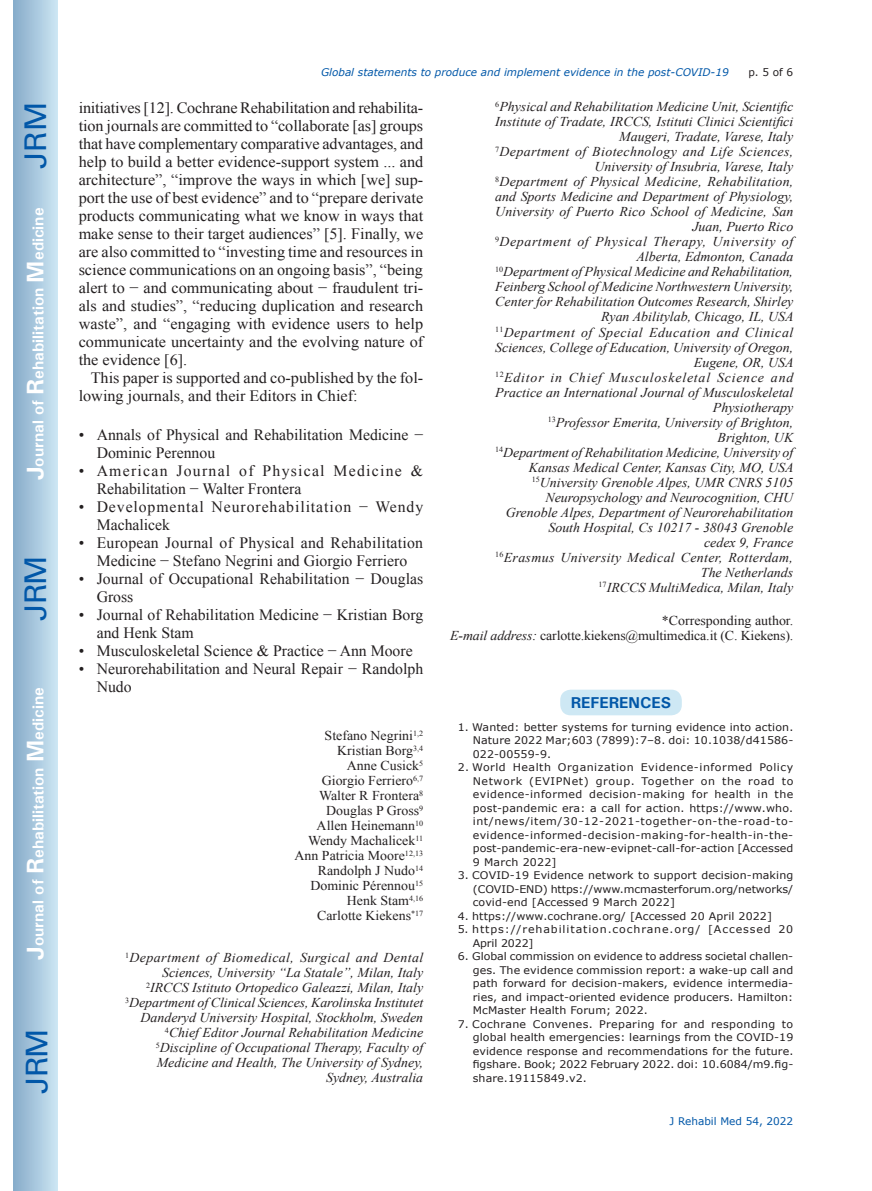
<style>
.page{position:relative;width:872px;height:1191px;background:#fff}
.page>*{position:absolute;margin:0;border:0;box-sizing:border-box;transform-origin:0 0}
.t1{font:30px "Univers";letter-spacing:-.03em;color:#0157a8}
.Txi{font:15.75px/18px "Times New Roman";color:#231f20}
.Txi-2{font:15.75px/18px "Times New Roman";letter-spacing:.08em;color:#231f20}
.t2{font:700 15.75px "Univers";color:#fff}
.Txi-3{font:15.75px/18px "Times New Roman";letter-spacing:.06em;color:#231f20}
.RRH{font:700 15.75px "Univers";color:#0157a8}
.Tx{font:italic 13.5px/15px "Times New Roman";color:#231f20;text-align:right}
.Tx-2{font:13.5px "Times New Roman";color:#231f20}
.Tx-3{font:italic 13.5px/15px "Times New Roman";letter-spacing:.025em;color:#231f20;text-align:right}
.Tx-4{font:italic 13.5px/15px "Times New Roman";letter-spacing:.04em;color:#231f20;text-align:right}
.Tx_italic{font:italic 13.5px "Times New Roman";color:#231f20}
.t3{font:10.5px/13.5px "Verdana";letter-spacing:.01em;color:#231f20;text-align:justify;scale:1.05 1}
.t4{font:italic 10.5px "Verdana";color:#0157a8}
.t5{font:10.5px/13.5px "Verdana";letter-spacing:.08em;color:#231f20;scale:1.05 1}
.t6{font:10.5px "Verdana";color:#0157a8}
.t7{font:10.5px "Verdana";letter-spacing:.01em;color:#231f20}
.s1{font-size:24px}
.s2{font-style:italic}
</style>
<div class="page">
<div style="left:14px;top:0;width:43px;height:1191px;background:linear-gradient(to right,#88acca,#cbe5f2)"></div>
<div style="left:560px;top:689px;width:122px;height:26px;background:#cee8f4;border-radius:10px"></div>
<h1 class="t1" style="left:18px;top:169px;width:68px;rotate:-90deg">JRM</h1>
<p class="t2" style="left:28px;top:480px;width:274px;rotate:-90deg"><span class="s1">J</span>ournal of <span class="s1">R</span>ehabilitation <span class="s1">M</span>edicine</p>
<h1 class="t1" style="left:18px;top:620px;width:67px;rotate:-90deg">JRM</h1>
<p class="t2" style="left:28px;top:959px;width:274px;rotate:-90deg"><span class="s1">J</span>ournal of <span class="s1">R</span>ehabilitation <span class="s1">M</span>edicine</p>
<h1 class="t1" style="left:19px;top:1093px;width:67px;rotate:-90deg">JRM</h1>
<p class="t4" style="left:321px;top:65px;width:409px">Global statements to produce and implement evidence in the post-COVID-19</p>
<p class="t7" style="left:748px;top:65px;width:46px">p. 5 of 6</p>
<p class="Txi" style="left:79px;top:98px;width:346px;text-align:justify">initiatives [12]. Cochrane Rehabilitation and rehabilita&shy;tion journals are committed to “collaborate [as] groups that have complementary comparative advantages, and help to build a better evidence-support system ... and architecture”, “improve the ways in which [we] sup&shy;port the use of best evidence” and to “prepare derivate products communicating what we know in ways that make sense to their target audiences” [5]. Finally, we are also committed to “investing time and resources in science communications on an ongoing basis”, “being alert to − and communicating about − fraudulent tri&shy;als and studies”, “reducing duplication and research waste”, and “engaging with evidence users to help communicate uncertainty and the evolving nature of the evidence [6].</p>
<p class="Txi" style="left:79px;top:368px;width:346px;text-indent:12px">This paper is supported and co-published by the fol&shy;lowing journals, and their Editors in Chief:</p>
<p class="Txi" style="left:97px;top:425px;width:328px;text-indent:-18px">• Annals of Physical and Rehabilitation Medicine −<br>Dominic Perennou</p>
<p class="Txi-2" style="left:97px;top:461px;width:328px;text-indent:-18px">• American Journal of Physical Medicine &amp;<br>Rehabilitation − Walter Frontera</p>
<p class="Txi-3" style="left:97px;top:497px;width:328px;text-indent:-18px">• Developmental Neurorehabilitation − Wendy<br>Machalicek</p>
<p class="Txi" style="left:79px;top:533px;width:346px;text-align:center">• European Journal of Physical and Rehabilitation<br>Medicine − Stefano Negrini and Giorgio Ferriero</p>
<p class="Txi" style="left:97px;top:569px;width:328px;text-indent:-18px">• Journal of Occupational Rehabilitation − Douglas<br>Gross</p>
<p class="Txi" style="left:97px;top:605px;width:328px;text-indent:-18px">• Journal of Rehabilitation Medicine − Kristian Borg and Henk Stam</p>
<p class="Txi" style="left:79px;top:641px;width:335px">• Musculoskeletal Science &amp; Practice − Ann Moore</p>
<p class="Txi" style="left:97px;top:659px;width:328px;text-indent:-18px">• Neurorehabilitation and Neural Repair − Randolph<br>Nudo</p>
<p class="Tx-2" style="left:325px;top:726px;width:100px">Stefano Negrini<sup>1,2</sup></p>
<p class="Tx-2" style="left:337px;top:741px;width:87px">Kristian Borg<sup>3,4</sup></p>
<p class="Tx-2" style="left:347px;top:756px;width:78px">Anne Cusick<sup>5</sup></p>
<p class="Tx-2" style="left:322px;top:771px;width:103px">Giorgio Ferriero<sup>6,7</sup></p>
<p class="Tx-2" style="left:319px;top:786px;width:106px">Walter R Frontera<sup>8</sup></p>
<p class="Tx-2" style="left:326px;top:801px;width:99px">Douglas P Gross<sup>9</sup></p>
<p class="Tx-2" style="left:317px;top:816px;width:108px">Allen Heinemann<sup>10</sup></p>
<p class="Tx-2" style="left:308px;top:831px;width:117px">Wendy Machalicek<sup>11</sup></p>
<p class="Tx-2" style="left:294px;top:846px;width:130px">Ann Patricia Moore<sup>12,13</sup></p>
<p class="Tx-2" style="left:318px;top:861px;width:107px">Randolph J Nudo<sup>14</sup></p>
<p class="Tx-2" style="left:310px;top:876px;width:114px">Dominic Pérennou<sup>15</sup></p>
<p class="Tx-2" style="left:347px;top:891px;width:78px">Henk Stam<sup>4,16</sup></p>
<p class="Tx-2" style="left:317px;top:906px;width:107px">Carlotte Kiekens<sup>*17</sup></p>
<p class="Tx" style="left:125px;top:950px;width:300px"><sup>1</sup>Department of Biomedical, Surgical and Dental<br>Sciences, University “La Statale”, Milan, Italy</p>
<p class="Tx" style="left:146px;top:980px;width:279px"><sup>2</sup>IRCCS Istituto Ortopedico Galeazzi, Milan, Italy</p>
<p class="Tx" style="left:125px;top:995px;width:300px"><sup>3</sup>Department of Clinical Sciences, Karolinska Institutet<br>Danderyd University Hospital, Stockholm, Sweden</p>
<p class="Tx" style="left:165px;top:1025px;width:260px"><sup>4</sup>Chief Editor Journal Rehabilitation Medicine</p>
<p class="Tx" style="left:156px;top:1040px;width:269px"><sup>5</sup>Discipline of Occupational Therapy, Faculty of<br>Medicine and Health, The University of Sydney,<br>Sydney, Australia</p>
<p class="Tx" style="left:495px;top:99px;width:299px"><sup>6</sup>Physical and Rehabilitation Medicine Unit, Scientific<br>Institute of Tradate, IRCCS, Istituti Clinici Scientifici<br>Maugeri, Tradate, Varese, Italy</p>
<p class="Tx-3" style="left:495px;top:144px;width:300px"><sup>7</sup>Department of Biotechnology and Life Sciences,<br>University of Insubria, Varese, Italy</p>
<p class="Tx" style="left:495px;top:174px;width:300px"><sup>8</sup>Department of Physical Medicine, Rehabilitation, and Sports Medicine and Department of Physiology, University of Puerto Rico School of Medicine, San Juan, Puerto Rico</p>
<p class="Tx-4" style="left:495px;top:234px;width:299px"><sup>9</sup>Department of Physical Therapy, University of<br>Alberta, Edmonton, Canada</p>
<p class="Tx" style="left:495px;top:264px;width:300px"><sup>10</sup>Department of Physical Medicine and Rehabilitation, Feinberg School of Medicine Northwestern University, Center for Rehabilitation Outcomes Research, Shirley Ryan Abilitylab, Chicago, IL, USA</p>
<p class="Tx" style="left:495px;top:324px;width:300px"><sup>11</sup>Department of Special Education and Clinical<br>Sciences, College of Education, University of Oregon,<br>Eugene, OR, USA</p>
<p class="Tx" style="left:495px;top:369px;width:299px"><sup>12</sup>Editor in Chief Musculoskeletal Science and<br>Practice an International Journal of Musculoskeletal<br>Physiotherapy</p>
<p class="Tx" style="left:547px;top:414px;width:247px"><sup>13</sup>Professor Emerita, University of Brighton,<br>Brighton, UK</p>
<p class="Tx" style="left:495px;top:444px;width:300px"><sup>14</sup>Department of Rehabilitation Medicine, University of<br>Kansas Medical Center, Kansas City, MO, USA</p>
<p class="Tx" style="left:506px;top:474px;width:289px"><sup>15</sup>University Grenoble Alpes, UMR CNRS 5105<br>Neuropsychology and Neurocognition, CHU Grenoble Alpes, Department of Neurorehabilitation South Hospital, Cs 10217 - 38043 Grenoble<br>cedex 9, France</p>
<p class="Tx-3" style="left:495px;top:549px;width:299px"><sup>16</sup>Erasmus University Medical Center, Rotterdam,<br>The Netherlands</p>
<p class="Tx_italic" style="left:598px;top:578px;width:196px"><sup>17</sup>IRCCS MultiMedica, Milan, Italy</p>
<p class="Tx-2" style="left:662px;top:611px;width:133px">*Corresponding author.</p>
<p class="Tx-2" style="left:450px;top:626px;width:344px"><span class="s2">E-mail address:</span> carlotte.kiekens@multimedica.it (C. Kiekens).</p>
<p class="RRH" style="left:571px;top:692px;width:102px">REFERENCES</p>
<p class="t3" style="left:473px;top:720px;width:307px;text-indent:-15px">1. Wanted: better systems for turning evidence into action.<br>Nature 2022 Mar;603 (7899):7–8. doi: 10.1038/d41586- 022-00559-9.</p>
<p class="t3" style="left:473px;top:760px;width:307px;text-indent:-15px">2. World Health Organization Evidence-informed Policy Network (EVIPNet) group. Together on the road to evidence-informed decision-making for health in the post-pandemic era: a call for action. https://www.who. int/news/item/30-12-2021-together-on-the-road-to&shy;evidence-informed-decision-making-for-health-in-the&shy;post-pandemic-era-new-evipnet-call-for-action [Accessed 9 March 2022]</p>
<p class="t3" style="left:473px;top:868px;width:307px;text-indent:-15px">3. COVID-19 Evidence network to support decision-making (COVID-END) https://www.mcmasterforum.org/networks/ covid-end [Accessed 9 March 2022]</p>
<p class="t3" style="left:458px;top:909px;width:301px">4. https://www.cochrane.org/ [Accessed 20 April 2022]</p>
<p class="t5" style="left:473px;top:922px;width:307px;text-indent:-15px">5. https://rehabilitation.cochrane.org/ [Accessed 20<br>April 2022]</p>
<p class="t3" style="left:473px;top:949px;width:307px;text-indent:-15px">6. Global commission on evidence to address societal challen&shy;ges. The evidence commission report: a wake-up call and path forward for decision-makers, evidence intermedia&shy;ries, and impact-oriented evidence producers. Hamilton:<br>McMaster Health Forum; 2022.</p>
<p class="t3" style="left:473px;top:1017px;width:307px;text-indent:-15px">7. Cochrane Convenes. Preparing for and responding to global health emergencies: learnings from the COVID-19 evidence response and recommendations for the future. figshare. Book; 2022 February 2022. doi: 10.6084/m9.fig&shy;share.19115849.v2.</p>
<p class="t6" style="left:669px;top:1114px;width:125px">J Rehabil Med 54, 2022</p>
</div>
